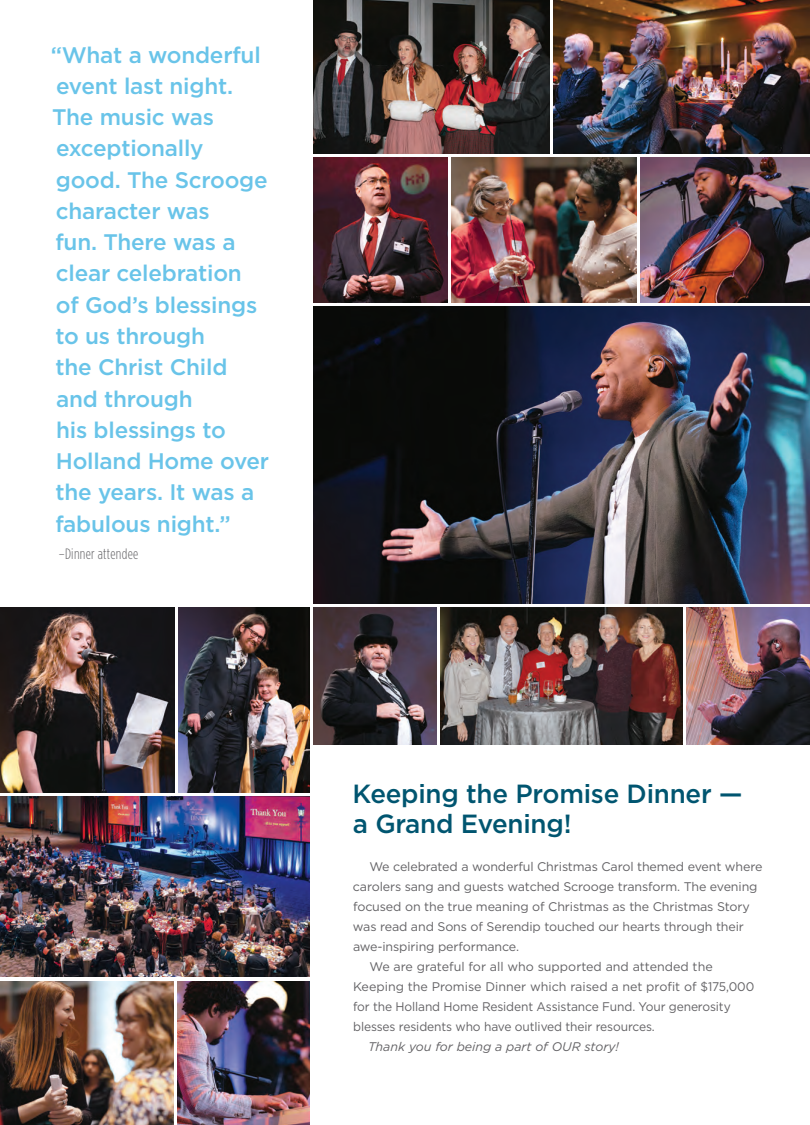
<style>
.page{position:relative;width:810px;height:1125px;background:#fff}
.page>*{position:absolute;margin:0;border:0;box-sizing:border-box;transform-origin:0 0}
.t1{font:500 26.25px "Gotham";letter-spacing:-.01em;color:#005570}
.t2{font:500 22.5px/31.2px "Gotham";letter-spacing:-.01em;color:#69c4e9}
.t3{font:300 15px "Gotham Condensed";letter-spacing:.02em;color:#636265}
.t4{font:12.5px/20px "Gotham";letter-spacing:-.01em;color:#636265}
.t5{font:italic 12.5px "Gotham";color:#636265}
</style>
<div class="page">
<svg style="left:767px;top:603px;width:43px;height:1px"></svg>
<img style="left:452px;top:157px;width:184px;height:146px">
<img style="left:687px;top:607px;width:123px;height:137px">
<img style="left:314px;top:607px;width:123px;height:137px">
<img style="left:441px;top:607px;width:242px;height:137px">
<img style="left:179px;top:607px;width:131px;height:185px">
<img style="left:0;top:607px;width:174px;height:185px">
<img style="left:314px;top:157px;width:134px;height:146px">
<img style="left:640px;top:157px;width:170px;height:146px">
<img style="left:177px;top:981px;width:133px;height:144px">
<img style="left:0;top:981px;width:173px;height:144px">
<img style="left:0;top:796px;width:310px;height:181px">
<img style="left:314px;top:0;width:236px;height:153px">
<img style="left:554px;top:0;width:256px;height:153px">
<img style="left:314px;top:307px;width:496px;height:296px">
<p class="t2" style="left:51px;top:39px;width:220px">“What a wonderful event last night.<br>The music was exceptionally<br>good. The Scrooge character was<br>fun. There was a clear celebration<br>of God’s blessings to us through<br>the Christ Child and through<br>his blessings to<br>Holland Home over the years. It was a fabulous night.”</p>
<p class="t3" style="left:59px;top:545px;width:81px">–Dinner attendee</p>
<p class="t1" style="left:353px;top:777px;width:391px">Keeping the Promise Dinner —</p>
<p class="t1" style="left:353px;top:807px;width:220px">a Grand Evening!</p>
<p class="t4" style="left:353px;top:856px;width:411px;text-indent:16px">We celebrated a wonderful Christmas Carol themed event where carolers sang and guests watched Scrooge transform. The evening focused on the true meaning of Christmas as the Christmas Story was read and Sons of Serendip touched our hearts through their awe-inspiring performance.</p>
<p class="t4" style="left:353px;top:956px;width:403px;text-indent:16px">We are grateful for all who supported and attended the Keeping the Promise Dinner which raised a net profit of $175,000 for the Holland Home Resident Assistance Fund. Your generosity blesses residents who have outlived their resources.</p>
<p class="t5" style="left:368px;top:1038px;width:252px">Thank you for being a part of OUR story!</p>
</div>
